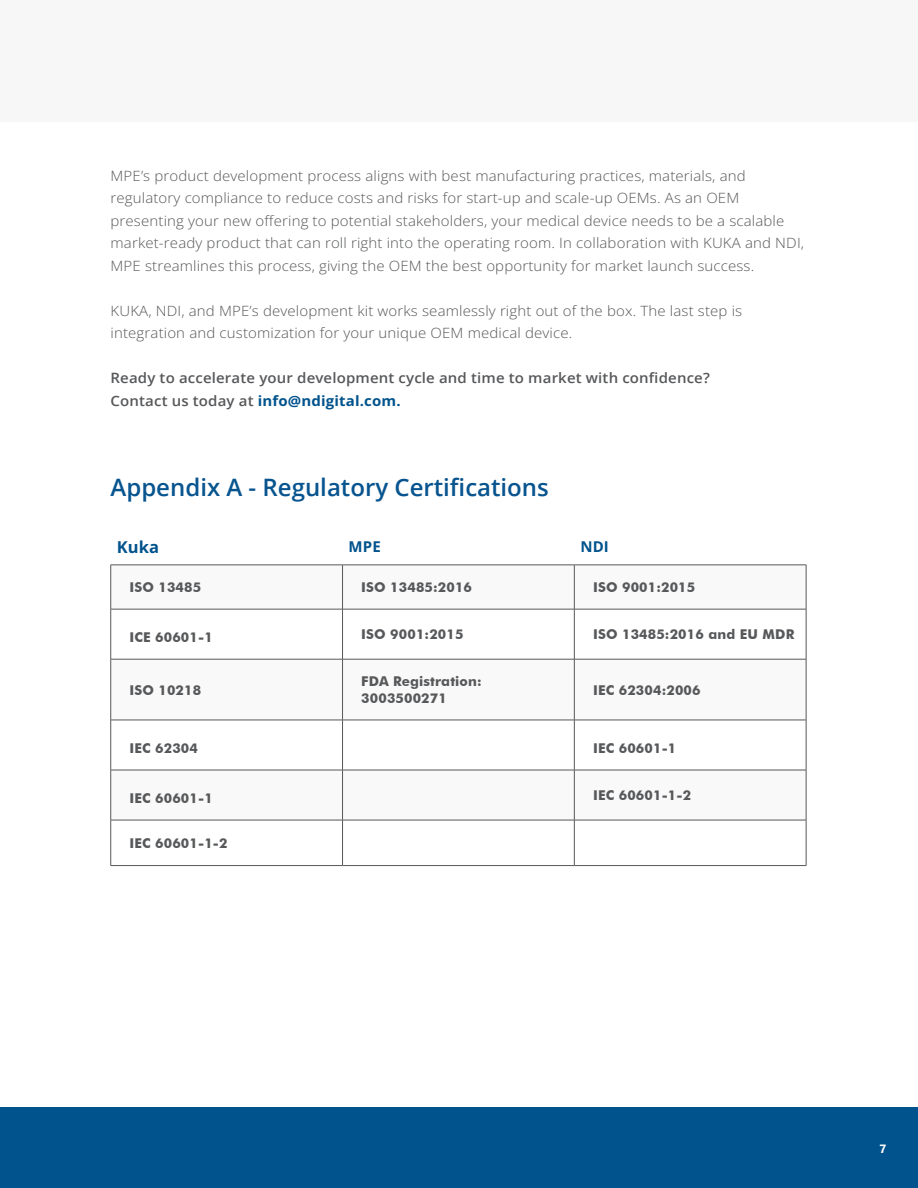
<style>
.page{position:relative;width:918px;height:1188px;background:#fff}
.page>*{position:absolute;margin:0;border:0;box-sizing:border-box;transform-origin:0 0}
.default_text{font:600 24px "Open Sans";color:#07548f}
.default_text-2{font:700 16.5px "Open Sans";color:#00538d}
.default_text-3{font:700 15px "Open Sans";letter-spacing:.01em;color:#00538d}
.default_text-4{font:300 14.25px/22.5px "Open Sans";letter-spacing:.01em;color:#57585a;scale:1.05 1}
.default_text-5{font:600 14.25px/22.5px "Open Sans";letter-spacing:.01em;color:#57585a;scale:1.05 1}
.default_text-6{font:700 13.5px/16.5px "Futura BT";letter-spacing:.01em;color:#57585a}
.t1{font:700 12px "Segoe UI";color:#fff}
.s1{font-weight:700;color:#00538d}
</style>
<div class="page">
<div style="left:0;top:1107px;width:918px;height:81px;background:#00538d"></div>
<div style="left:0;top:0;width:918px;height:122px;background:#f7f7f8"></div>
<svg style="left:111px;top:566px;width:695px;height:43px"></svg>
<svg style="left:111px;top:610px;width:695px;height:255px"></svg>
<hr style="left:111px;top:565px;width:232px;height:1px;background:#57585a">
<hr style="left:110px;top:565px;width:1px;height:44px;background:#57585a">
<hr style="left:343px;top:565px;width:231px;height:1px;background:#57585a">
<hr style="left:342px;top:565px;width:1px;height:44px;background:#57585a">
<hr style="left:574px;top:565px;width:232px;height:1px;background:#57585a">
<hr style="left:574px;top:565px;width:1px;height:44px;background:#57585a">
<hr style="left:806px;top:565px;width:1px;height:44px;background:#57585a">
<hr style="left:111px;top:609px;width:232px;height:1px;background:#57585a">
<hr style="left:110px;top:609px;width:1px;height:50px;background:#57585a">
<hr style="left:343px;top:609px;width:231px;height:1px;background:#57585a">
<hr style="left:342px;top:609px;width:1px;height:50px;background:#57585a">
<hr style="left:574px;top:609px;width:232px;height:1px;background:#57585a">
<hr style="left:574px;top:609px;width:1px;height:50px;background:#57585a">
<hr style="left:806px;top:609px;width:1px;height:50px;background:#57585a">
<hr style="left:111px;top:659px;width:232px;height:1px;background:#57585a">
<hr style="left:110px;top:659px;width:1px;height:61px;background:#57585a">
<hr style="left:343px;top:659px;width:231px;height:1px;background:#57585a">
<hr style="left:342px;top:659px;width:1px;height:61px;background:#57585a">
<hr style="left:574px;top:659px;width:232px;height:1px;background:#57585a">
<hr style="left:574px;top:659px;width:1px;height:61px;background:#57585a">
<hr style="left:806px;top:659px;width:1px;height:61px;background:#57585a">
<hr style="left:111px;top:720px;width:232px;height:1px;background:#57585a">
<hr style="left:110px;top:720px;width:1px;height:50px;background:#57585a">
<hr style="left:343px;top:720px;width:231px;height:1px;background:#57585a">
<hr style="left:342px;top:720px;width:1px;height:50px;background:#57585a">
<hr style="left:574px;top:720px;width:232px;height:1px;background:#57585a">
<hr style="left:574px;top:720px;width:1px;height:50px;background:#57585a">
<hr style="left:806px;top:720px;width:1px;height:50px;background:#57585a">
<hr style="left:111px;top:770px;width:232px;height:1px;background:#57585a">
<hr style="left:110px;top:770px;width:1px;height:50px;background:#57585a">
<hr style="left:343px;top:770px;width:231px;height:1px;background:#57585a">
<hr style="left:342px;top:770px;width:1px;height:50px;background:#57585a">
<hr style="left:574px;top:770px;width:232px;height:1px;background:#57585a">
<hr style="left:574px;top:770px;width:1px;height:50px;background:#57585a">
<hr style="left:806px;top:770px;width:1px;height:50px;background:#57585a">
<hr style="left:111px;top:820px;width:232px;height:1px;background:#57585a">
<hr style="left:110px;top:820px;width:1px;height:45px;background:#57585a">
<hr style="left:343px;top:820px;width:231px;height:1px;background:#57585a">
<hr style="left:342px;top:820px;width:1px;height:45px;background:#57585a">
<hr style="left:574px;top:820px;width:232px;height:1px;background:#57585a">
<hr style="left:574px;top:820px;width:1px;height:45px;background:#57585a">
<hr style="left:806px;top:820px;width:1px;height:45px;background:#57585a">
<hr style="left:111px;top:865px;width:232px;height:1px;background:#57585a">
<hr style="left:343px;top:865px;width:231px;height:1px;background:#57585a">
<hr style="left:574px;top:865px;width:232px;height:1px;background:#57585a">
<p class="default_text-4" style="left:111px;top:164px;width:662px">MPE’s product development process aligns with best manufacturing practices, materials, and regulatory compliance to reduce costs and risks for start-up and scale-up OEMs. As an OEM presenting your new offering to potential stakeholders, your medical device needs to be a scalable market-ready product that can roll right into the operating room. In collaboration with KUKA and NDI, MPE streamlines this process, giving the OEM the best opportunity for market launch success.</p>
<p class="default_text-4" style="left:111px;top:299px;width:603px">KUKA, NDI, and MPE’s development kit works seamlessly right out of the box. The last step is integration and customization for your unique OEM medical device.</p>
<p class="default_text-5" style="left:111px;top:367px;width:572px">Ready to accelerate your development cycle and time to market with confidence?<br>Contact us today at <span class="s1">info@ndigital.com.</span></p>
<p class="default_text" style="left:111px;top:471px;width:440px">Appendix A - Regulatory Certifications</p>
<p class="default_text-2" style="left:117px;top:535px;width:44px">Kuka</p>
<p class="default_text-3" style="left:349px;top:536px;width:34px">MPE</p>
<p class="default_text-3" style="left:580px;top:536px;width:30px">NDI</p>
<p class="default_text-6" style="left:129px;top:579px;width:73px">ISO 13485</p>
<p class="default_text-6" style="left:361px;top:579px;width:112px">ISO 13485:2016</p>
<p class="default_text-6" style="left:593px;top:579px;width:104px">ISO 9001:2015</p>
<p class="default_text-6" style="left:129px;top:629px;width:85px">ICE 60601-1</p>
<p class="default_text-6" style="left:361px;top:626px;width:104px">ISO 9001:2015</p>
<p class="default_text-6" style="left:593px;top:626px;width:203px">ISO 13485:2016 and EU MDR</p>
<p class="default_text-6" style="left:129px;top:682px;width:73px">ISO 10218</p>
<p class="default_text-6" style="left:361px;top:673px;width:122px">FDA Registration:<br>3003500271</p>
<p class="default_text-6" style="left:593px;top:682px;width:109px">IEC 62304:2006</p>
<p class="default_text-6" style="left:129px;top:740px;width:70px">IEC 62304</p>
<p class="default_text-6" style="left:593px;top:740px;width:85px">IEC 60601-1</p>
<p class="default_text-6" style="left:129px;top:790px;width:85px">IEC 60601-1</p>
<p class="default_text-6" style="left:593px;top:787px;width:100px">IEC 60601-1-2</p>
<p class="default_text-6" style="left:129px;top:835px;width:100px">IEC 60601-1-2</p>
<p class="t1" style="left:880px;top:1138px;width:8px">7</p>
</div>
